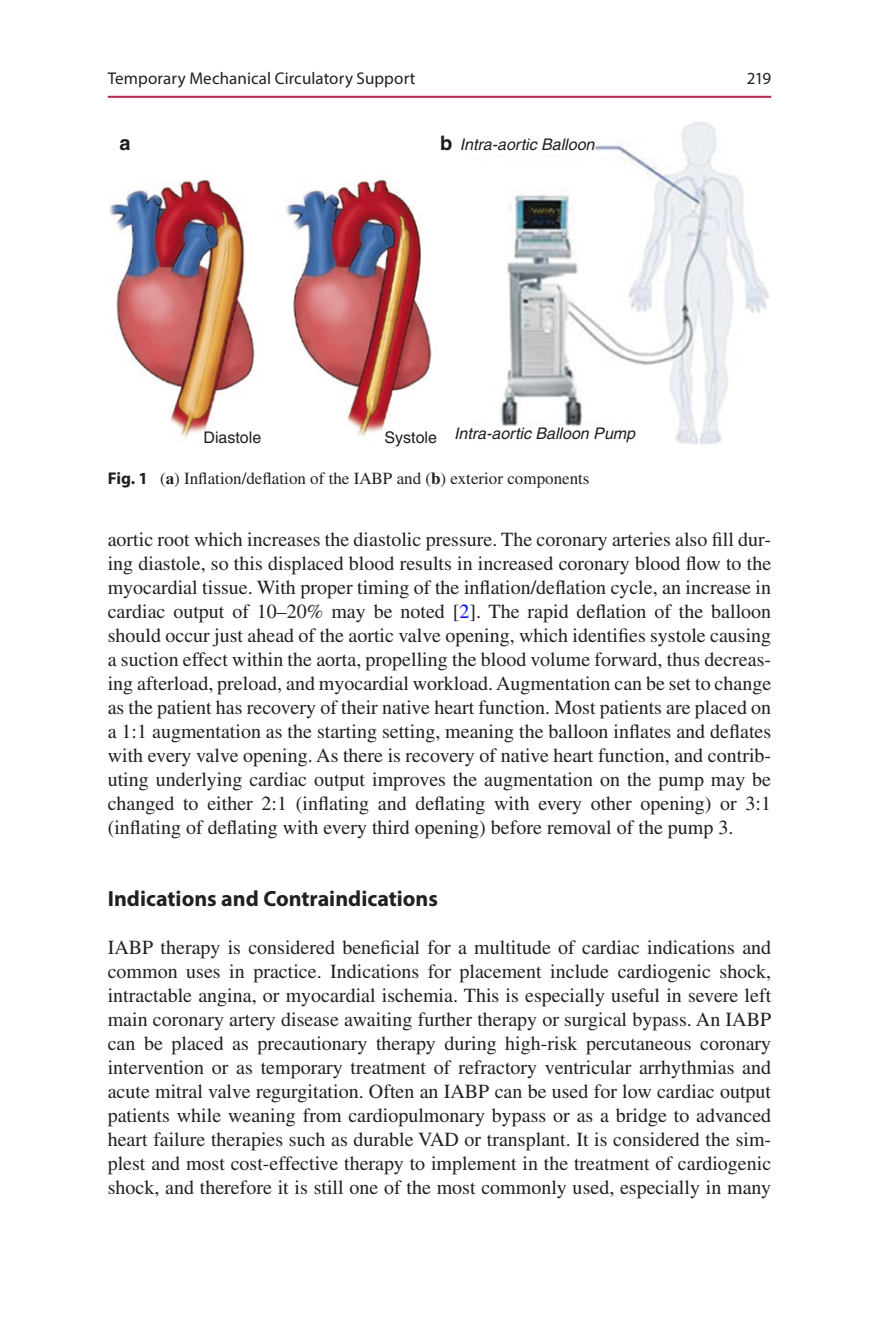
<style>
.page{position:relative;width:879px;height:1333px;background:#fff}
.page>*{position:absolute;margin:0;border:0;box-sizing:border-box;transform-origin:0 0}
._2_hd{font:700 22px "Myriad Pro";color:#231f20}
.Text{font:20px/24px "Times LT Std";color:#231f20;text-align:justify}
.Text_flush{font:20px/24px "Times LT Std";color:#231f20;text-align:justify}
.t1{font:700 20px "Helvetica";color:#1d1e1f}
.t2{font:17px "Times LT Std";color:#231f20}
.t3{font:17px "Myriad Pro";letter-spacing:.005em;color:#231f20}
.t4{font:italic 16px "Helvetica";color:#1d1e1f}
.t5{font:16px "Helvetica";color:#1d1e1f}
.s1{font-family:"Myriad Pro";font-weight:700}
.s2{font-weight:700}
.s3{color:#00f}
</style>
<div class="page">
<img style="left:109px;top:122px;width:660px;height:322px">
<div style="left:470px;top:139px;width:121px;height:16px;background:#fff"></div>
<div style="left:469px;top:426px;width:160px;height:16px;background:#fff"></div>
<div style="left:204px;top:434px;width:46px;height:13px;background:#fff"></div>
<div style="left:380px;top:431px;width:46px;height:16px;background:#fff"></div>
<hr style="left:108px;top:96px;width:663px;height:2px;background:#b6274b">
<p class="t3" style="left:108px;top:68px;width:309px">Temporary Mechanical Circulatory Support</p>
<p class="t1" style="left:120px;top:131px;width:13px">a</p>
<p class="t1" style="left:440px;top:131px;width:14px">b</p>
<p class="t4" style="left:460px;top:135px;width:136px">Intra-aortic Balloon</p>
<p class="t5" style="left:203px;top:428px;width:59px">Diastole</p>
<p class="t4" style="left:454px;top:424px;width:182px">Intra-aortic Balloon Pump</p>
<p class="t5" style="left:384px;top:428px;width:54px">Systole</p>
<p class="t2" style="left:108px;top:469px;width:483px"><span class="s1">Fig. 1</span> (<span class="s2">a</span>) Inflation/deflation of the IABP and (<span class="s2">b</span>) exterior components</p>
<p class="t3" style="left:746px;top:68px;width:26px">219</p>
<p class="Text" style="left:108px;top:527px;width:665px">aortic root which increases the diastolic pressure. The coronary arteries also fill dur&shy;ing diastole, so this displaced blood results in increased coronary blood flow to the myocardial tissue. With proper timing of the inflation/deflation cycle, an increase in cardiac output of 10–20% may be noted [<span class="s3">2</span>]. The rapid deflation of the balloon should occur just ahead of the aortic valve opening, which identifies systole causing a suction effect within the aorta, propelling the blood volume forward, thus decreas&shy;ing afterload, preload, and myocardial workload. Augmentation can be set to change as the patient has recovery of their native heart function. Most patients are placed on a 1:1 augmentation as the starting setting, meaning the balloon inflates and deflates with every valve opening. As there is recovery of native heart function, and contrib&shy;uting underlying cardiac output improves the augmentation on the pump may be changed to either 2:1 (inflating and deflating with every other opening) or 3:1 (inflating of deflating with every third opening) before removal of the pump 3.</p>
<h3 class="_2_hd" style="left:108px;top:884px;width:332px">Indications and Contraindications</h3>
<p class="Text_flush" style="left:108px;top:935px;width:665px">IABP therapy is considered beneficial for a multitude of cardiac indications and common uses in practice. Indications for placement include cardiogenic shock, intractable angina, or myocardial ischemia. This is especially useful in severe left main coronary artery disease awaiting further therapy or surgical bypass. An IABP can be placed as precautionary therapy during high-risk percutaneous coronary intervention or as temporary treatment of refractory ventricular arrhythmias and acute mitral valve regurgitation. Often an IABP can be used for low cardiac output patients while weaning from cardiopulmonary bypass or as a bridge to advanced heart failure therapies such as durable VAD or transplant. It is considered the sim&shy;plest and most cost-effective therapy to implement in the treatment of cardiogenic shock, and therefore it is still one of the most commonly used, especially in many</p>
</div>
